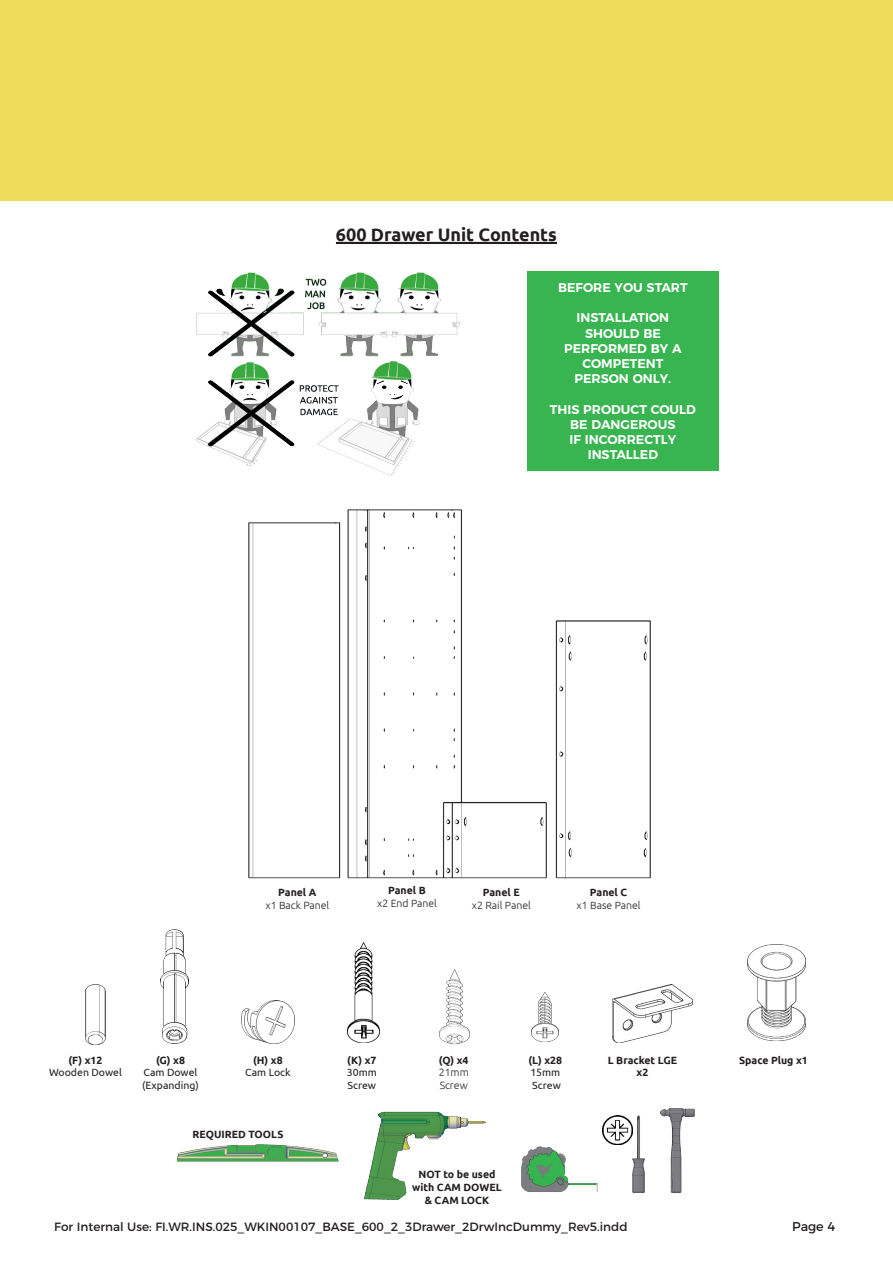
<style>
.page{position:relative;width:893px;height:1263px;background:#fff}
.page>*{position:absolute;margin:0;border:0;box-sizing:border-box;transform-origin:0 0}
.t1{font:700 18px "Ubuntu";color:#231f20}
.t2{font:12.75px "Montserrat";color:#231f20}
.t3{font:600 12.6px "Montserrat";color:#fff}
.t4{font:12px "Montserrat";color:#231f20}
.t5{font:700 10.5px/12.6px "Ubuntu";color:#231f20;text-align:center}
.t6{font:10.5px "Ubuntu";color:#231f20}
.t7{font:300 10.5px "Ubuntu";color:#231f20}
</style>
<div class="page">
<div style="left:0;top:0;width:893px;height:201px;background:#efdd59"></div>
<img style="left:248px;top:509px;width:403px;height:370px">
<img style="left:177px;top:1108px;width:518px;height:92px">
<img style="left:603px;top:1115px;width:29px;height:29px">
<img style="left:196px;top:272px;width:264px;height:204px">
<div style="left:527px;top:271px;width:191px;height:33px;background:#38b551"></div>
<div style="left:527px;top:302px;width:191px;height:32px;background:#38b551"></div>
<div style="left:527px;top:332px;width:191px;height:32px;background:#38b551"></div>
<div style="left:527px;top:362px;width:191px;height:33px;background:#38b551"></div>
<div style="left:527px;top:393px;width:191px;height:32px;background:#38b551"></div>
<div style="left:527px;top:423px;width:191px;height:33px;background:#38b551"></div>
<div style="left:527px;top:438px;width:191px;height:33px;background:#38b551"></div>
<img style="left:612px;top:984px;width:81px;height:59px">
<img style="left:85px;top:984px;width:21px;height:60px">
<img style="left:242px;top:1000px;width:52px;height:43px">
<img style="left:348px;top:942px;width:32px;height:100px">
<img style="left:532px;top:992px;width:26px;height:49px">
<img style="left:161px;top:929px;width:27px;height:114px">
<img style="left:747px;top:945px;width:58px;height:95px">
<img style="left:440px;top:970px;width:30px;height:73px">
<hr style="left:336px;top:242px;width:221px;height:2px;background:#231f20">
<p class="t1" style="left:336px;top:223px;width:223px">600 Drawer Unit Contents</p>
<p class="t3" style="left:558px;top:277px;width:131px">BEFORE YOU START</p>
<p class="t3" style="left:577px;top:308px;width:94px">INSTALLATION</p>
<p class="t3" style="left:585px;top:323px;width:77px">SHOULD BE</p>
<p class="t3" style="left:564px;top:338px;width:119px">PERFORMED BY A</p>
<p class="t3" style="left:582px;top:353px;width:83px">COMPETENT</p>
<p class="t3" style="left:574px;top:368px;width:98px">PERSON ONLY.</p>
<p class="t3" style="left:550px;top:399px;width:147px">THIS PRODUCT COULD</p>
<p class="t3" style="left:570px;top:414px;width:107px">BE DANGEROUS</p>
<p class="t3" style="left:570px;top:429px;width:108px">IF INCORRECTLY</p>
<p class="t3" style="left:588px;top:444px;width:72px">INSTALLED</p>
<p class="t5" style="left:278px;top:886px;width:40px">Panel A</p>
<p class="t7" style="left:265px;top:898px;width:65px">x1 Back Panel</p>
<p class="t5" style="left:388px;top:884px;width:39px">Panel B</p>
<p class="t7" style="left:377px;top:897px;width:61px">x2 End Panel</p>
<p class="t5" style="left:483px;top:886px;width:38px">Panel E</p>
<p class="t7" style="left:472px;top:898px;width:60px">x2 Rail Panel</p>
<p class="t5" style="left:590px;top:886px;width:39px">Panel C</p>
<p class="t7" style="left:577px;top:898px;width:66px">x1 Base Panel</p>
<p class="t5" style="left:68px;top:1053px;width:35px">(F) x12</p>
<p class="t6" style="left:49px;top:1066px;width:74px">Wooden Dowel</p>
<p class="t5" style="left:156px;top:1053px;width:30px">(G) x8</p>
<p class="t6" style="left:144px;top:1066px;width:55px">Cam Dowel</p>
<p class="t6" style="left:142px;top:1079px;width:58px">(Expanding)</p>
<p class="t5" style="left:253px;top:1053px;width:31px">(H) x8</p>
<p class="t6" style="left:245px;top:1066px;width:47px">Cam Lock</p>
<p class="t5" style="left:193px;top:1128px;width:92px">REQUIRED TOOLS</p>
<p class="t5" style="left:347px;top:1053px;width:31px">(K) x7</p>
<p class="t6" style="left:347px;top:1066px;width:31px">30mm</p>
<p class="t6" style="left:348px;top:1079px;width:30px">Screw</p>
<p class="t5" style="left:439px;top:1053px;width:31px">(Q) x4</p>
<p class="t7" style="left:439px;top:1066px;width:31px">21mm</p>
<p class="t7" style="left:440px;top:1079px;width:30px">Screw</p>
<p class="t5" style="left:528px;top:1053px;width:35px">(L) x28</p>
<p class="t6" style="left:530px;top:1066px;width:31px">15mm</p>
<p class="t6" style="left:532px;top:1079px;width:30px">Screw</p>
<p class="t5" style="left:412px;top:1168px;width:91px">NOT to be used with CAM DOWEL &amp; CAM LOCK</p>
<p class="t5" style="left:608px;top:1053px;width:71px">L Bracket LGE</p>
<p class="t5" style="left:637px;top:1066px;width:13px">x2</p>
<p class="t5" style="left:739px;top:1053px;width:70px">Space Plug x1</p>
<p class="t4" style="left:54px;top:1217px;width:575px">For Internal Use: FI.WR.INS.025_WKIN00107_BASE_600_2_3Drawer_2DrwIncDummy_Rev5.indd</p>
<p class="t2" style="left:792px;top:1216px;width:45px">Page 4</p>
</div>
